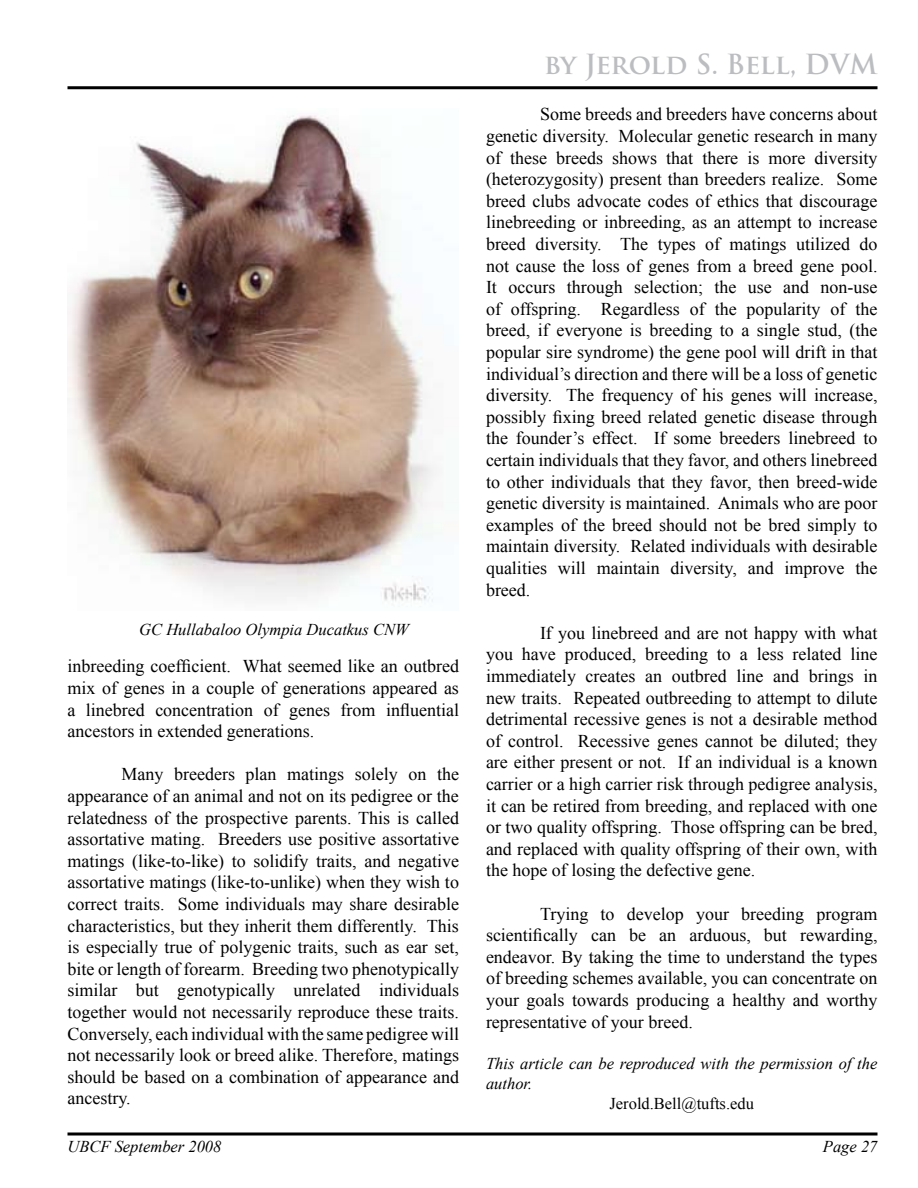
<style>
.page{position:relative;width:918px;height:1188px;background:#fff}
.page>*{position:absolute;margin:0;border:0;box-sizing:border-box;transform-origin:0 0}
.t1{font:700 27px "Trajan Pro";letter-spacing:-.02em;color:#bcbdc0}
.t2{font:18px/21.6px "Times New Roman";color:#000;text-align:justify}
.t3{font:italic 16.5px/19.8px "Times New Roman";color:#000}
.t4{font:16.5px "Times New Roman";color:#000}
</style>
<div class="page">
<svg style="left:68px;top:1132px;width:810px;height:4px;background:#3f3f3f"></svg>
<hr style="left:68px;top:86px;width:810px;height:3px;background:#000">
<img style="left:68px;top:115px;width:369px;height:492px">
<p class="t3" style="left:139px;top:620px;width:271px">GC Hullabaloo Olympia Ducatkus CNW</p>
<p class="t2" style="left:68px;top:655px;width:393px">inbreeding coefficient. What seemed like an outbred mix of genes in a couple of generations appeared as a linebred concentration of genes from influential ancestors in extended generations.</p>
<p class="t2" style="left:68px;top:763px;width:393px;text-indent:54px">Many breeders plan matings solely on the appearance of an animal and not on its pedigree or the relatedness of the prospective parents. This is called assortative mating. Breeders use positive assortative matings (like‑to‑like) to solidify traits, and negative assortative matings (like‑to‑unlike) when they wish to correct traits. Some individuals may share desirable characteristics, but they inherit them differently. This is especially true of polygenic traits, such as ear set, bite or length of forearm. Breeding two phenotypically similar but genotypically unrelated individuals together would not necessarily reproduce these traits.<br>Conversely, each individual with the same pedigree will not necessarily look or breed alike. Therefore, matings should be based on a combination of appearance and ancestry.</p>
<h1 class="t1" style="left:544px;top:48px;width:335px">by Jerold S. Bell, DVM</h1>
<p class="t2" style="left:486px;top:103px;width:393px;text-indent:54px">Some breeds and breeders have concerns about genetic diversity. Molecular genetic research in many of these breeds shows that there is more diversity (heterozygosity) present than breeders realize. Some breed clubs advocate codes of ethics that discourage linebreeding or inbreeding, as an attempt to increase breed diversity. The types of matings utilized do not cause the loss of genes from a breed gene pool.<br>It occurs through selection; the use and non-use of offspring. Regardless of the popularity of the breed, if everyone is breeding to a single stud, (the popular sire syndrome) the gene pool will drift in that individual’s direction and there will be a loss of genetic diversity. The frequency of his genes will increase, possibly fixing breed related genetic disease through the founder’s effect. If some breeders linebreed to certain individuals that they favor, and others linebreed to other individuals that they favor, then breed-wide genetic diversity is maintained. Animals who are poor examples of the breed should not be bred simply to maintain diversity. Related individuals with desirable qualities will maintain diversity, and improve the breed.</p>
<p class="t2" style="left:486px;top:622px;width:393px;text-indent:54px">If you linebreed and are not happy with what you have produced, breeding to a less related line immediately creates an outbred line and brings in new traits. Repeated outbreeding to attempt to dilute detrimental recessive genes is not a desirable method of control. Recessive genes cannot be diluted; they are either present or not. If an individual is a known carrier or a high carrier risk through pedigree analysis, it can be retired from breeding, and replaced with one or two quality offspring. Those offspring can be bred, and replaced with quality offspring of their own, with the hope of losing the defective gene.</p>
<p class="t2" style="left:486px;top:903px;width:393px;text-indent:54px">Trying to develop your breeding program scientifically can be an arduous, but rewarding, endeavor. By taking the time to understand the types of breeding schemes available, you can concentrate on your goals towards producing a healthy and worthy representative of your breed.</p>
<p class="t3" style="left:486px;top:1053px;width:393px">This article can be reproduced with the permission of the author.</p>
<p class="t4" style="left:610px;top:1094px;width:146px">Jerold.Bell@tufts.edu</p>
<p class="t3" style="left:68px;top:1137px;width:155px">UBCF September 2008</p>
<p class="t3" style="left:823px;top:1137px;width:56px">Page 27</p>
</div>
